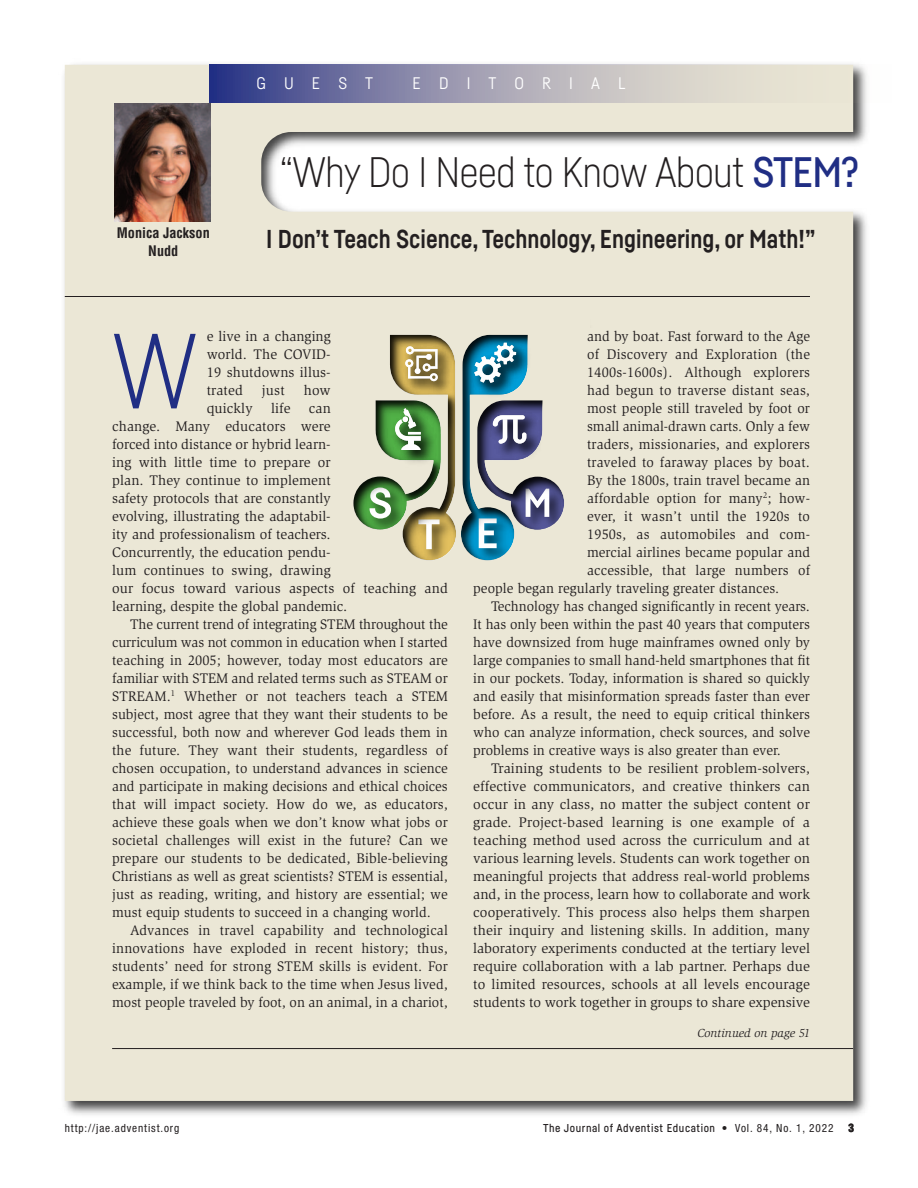
<style>
.page{position:relative;width:918px;height:1188px;background:#fff}
.page>*{position:absolute;margin:0;border:0;box-sizing:border-box;transform-origin:0 0}
.t1{font:300 105px "Fabrikat";color:#202e84}
.t2{font:300 42px "Fabrikat";letter-spacing:-.02em;color:#231f20}
.t3{font:700 25.5px "Fabrikat";color:#231f20;scale:.95 1}
.t4{font:16.5px "Fabrikat";letter-spacing:1.1em;color:#fff}
.t5{font:14.25px/18px "Slimbach Std";letter-spacing:.005em;color:#231f20;text-align:justify}
.t6{font:700 condensed 14.25px/18px "Helvetica";color:#231f20;text-align:center}
.t7{font:italic 12px "Slimbach Std";color:#231f20}
.t8{font:500 11.25px "Fabrikat";letter-spacing:.05em;color:#231f20}
.t9{font:condensed 11.25px "Helvetica Neue";letter-spacing:.08em;color:#231f20}
.t10{font:900 condensed 11.25px "Helvetica";color:#231f20}
.s1{font-weight:500;color:#202e84}
.s2{font-family:"Helvetica Neue";font-weight:400;font-stretch:condensed}
</style>
<div class="page">
<img style="left:64px;top:64px;width:803px;height:1051px">
<div style="left:65px;top:65px;width:788px;height:1036px;background:#ebe7d6"></div>
<svg style="left:334px;top:331px;width:238px;height:239px;background:#dbdbcb"></svg>
<svg style="left:370px;top:335px;width:85px;height:214px;background:#a1aa7e"></svg>
<svg style="left:462px;top:335px;width:87px;height:213px;background:#7b94a3"></svg>
<div style="left:323px;top:307px;width:267px;height:24px;background:#ebe7d6"></div>
<div style="left:310px;top:316px;width:24px;height:266px;background:#ebe7d6"></div>
<div style="left:572px;top:328px;width:24px;height:266px;background:#ebe7d6"></div>
<div style="left:321px;top:570px;width:267px;height:24px;background:#ebe7d6"></div>
<svg style="left:209px;top:64px;width:658px;height:39px;background:#a5a4b6"></svg>
<img style="left:115px;top:103px;width:95px;height:118px">
<hr style="left:112px;top:1048px;width:741px;height:1px;background:#231f20">
<hr style="left:65px;top:296px;width:745px;height:1px;background:#231f20">
<p class="t4" style="left:256px;top:74px;width:118px">GUEST</p>
<p class="t4" style="left:413px;top:74px;width:214px">EDITORIAL</p>
<p class="t6" style="left:117px;top:225px;width:94px">Monica Jackson<br>Nudd</p>
<p class="t2" style="left:280px;top:157px;width:581px">“Why Do I Need to Know About <span class="s1">STEM?</span></p>
<p class="t3" style="left:266px;top:229px;width:580px">I Don’t Teach Science, Technology, Engineering, or Math!”</p>
<p class="t5" style="left:207px;top:329px;width:126px">e live in a changing world. The COVID-19 shutdowns illus - trated</p>
<p class="t1" style="left:112px;top:332px;width:87px">W</p>
<p class="t5" style="left:262px;top:383px;width:24px">just</p>
<p class="t5" style="left:304px;top:383px;width:28px">how</p>
<p class="t5" style="left:207px;top:401px;width:48px">quick ly</p>
<p class="t5" style="left:271px;top:401px;width:21px">life</p>
<p class="t5" style="left:112px;top:401px;width:337px;text-align:left;text-indent:197px">can<br>change. Many edu cators were<br>forced into distance or hybrid learn -<br>ing with little time to pre pare or<br>plan. They continue to imple ment<br>safety protocols that are constantly<br>evolving, illustrating the adapta bil -<br>ity and professionalism of teachers.<br>Concur rently, the education pendu -<br>lum continues to swing, drawing<br>our focus toward various aspects of teaching and learning, despite the global pandemic.</p>
<p class="t5" style="left:112px;top:617px;width:337px;text-indent:18px">The current trend of integrating STEM throughout the curriculum was not common in education when I started teaching in 2005; however, today most edu cators are familiar with STEM and related terms such as STEAM or STREAM.<sup>1</sup> Whether or not teachers teach a STEM subject, most agree that they want their students to be successful, both now and wherever God leads them in the future. They want their students, regardless of chosen occupation, to understand ad vances in science and participate in making decisions and ethical choices that will impact society. How do we, as educators, achieve these goals when we don’t know what jobs or societal challenges will exist in the future? Can we prepare our students to be dedicated, Bible-believing Christians as well as great scientists? STEM is essential, just as reading, writing, and history are essential; we must equip students to succeed in a changing world.</p>
<p class="t5" style="left:112px;top:923px;width:337px;text-indent:18px">Advances in travel capability and techno logical innovations have exploded in recent history; thus, students’ need for strong STEM skills is evident. For example, if we think back to the time when Jesus lived, most people traveled by foot, on an animal, in a chariot,</p>
<p class="t5" style="left:587px;top:329px;width:224px">and by boat. Fast forward to the Age</p>
<p class="t5" style="left:587px;top:347px;width:224px">of Discovery and Exploration (the</p>
<p class="t5" style="left:587px;top:365px;width:224px">1400s-1600s). Al though explorers</p>
<p class="t5" style="left:587px;top:383px;width:224px">had begun to trav erse distant seas,</p>
<p class="t5" style="left:587px;top:401px;width:224px">most people still traveled by foot or</p>
<p class="t5" style="left:587px;top:419px;width:224px">small animal-drawn carts. Only a few</p>
<p class="t5" style="left:587px;top:437px;width:224px">traders, mis sionaries, and explorers</p>
<p class="t5" style="left:587px;top:455px;width:224px">traveled to faraway places by boat.</p>
<p class="t5" style="left:587px;top:473px;width:224px">By the 1800s, train travel became an</p>
<p class="t5" style="left:587px;top:491px;width:225px">af fordable option for many<sup>2</sup>; how -</p>
<p class="t5" style="left:587px;top:509px;width:224px">ever, it wasn’t until the 1920s to</p>
<p class="t5" style="left:587px;top:527px;width:225px">1950s, as auto mo biles and com -</p>
<p class="t5" style="left:587px;top:545px;width:224px">mercial airlines became popular and</p>
<p class="t5" style="left:587px;top:563px;width:224px">accessible, that large num bers of</p>
<p class="t5" style="left:473px;top:581px;width:308px">people began regu larly traveling greater distances.</p>
<p class="t5" style="left:473px;top:599px;width:338px;text-indent:18px">Technology has changed significantly in recent years.<br>It has only been within the past 40 years that computers have downsized from huge mainframes owned only by large companies to small hand-held smartphones that fit in our pockets. Today, information is shared so quickly and easily that misinformation spreads faster than ever before. As a result, the need to equip critical thinkers who can analyze information, check sources, and solve problems in creative ways is also greater than ever.</p>
<p class="t5" style="left:473px;top:761px;width:338px;text-indent:18px">Training students to be resilient problem-solvers, effective communicators, and creative thinkers can occur in any class, no matter the subject content or grade. Project-based learning is one example of a teaching method used across the curriculum and at various learning levels. Students can work together on meaningful projects that address real-world problems and, in the process, learn how to collaborate and work cooperatively. This process also helps them sharpen their inquiry and listening skills. In addition, many laboratory experiments conducted at the tertiary level require collaboration with a lab partner. Perhaps due to limited resources, schools at all levels encourage students to work together in groups to share expensive</p>
<p class="t7" style="left:697px;top:1028px;width:114px">Continued on page 51</p>
<p class="t9" style="left:65px;top:1124px;width:116px">http://jae.adventist.org</p>
<p class="t8" style="left:543px;top:1122px;width:292px">The Journal of Adventist Education <span class="s2">• Vol. 84, No. 1, 2022</span></p>
<p class="t10" style="left:849px;top:1123px;width:7px">3</p>
</div>
